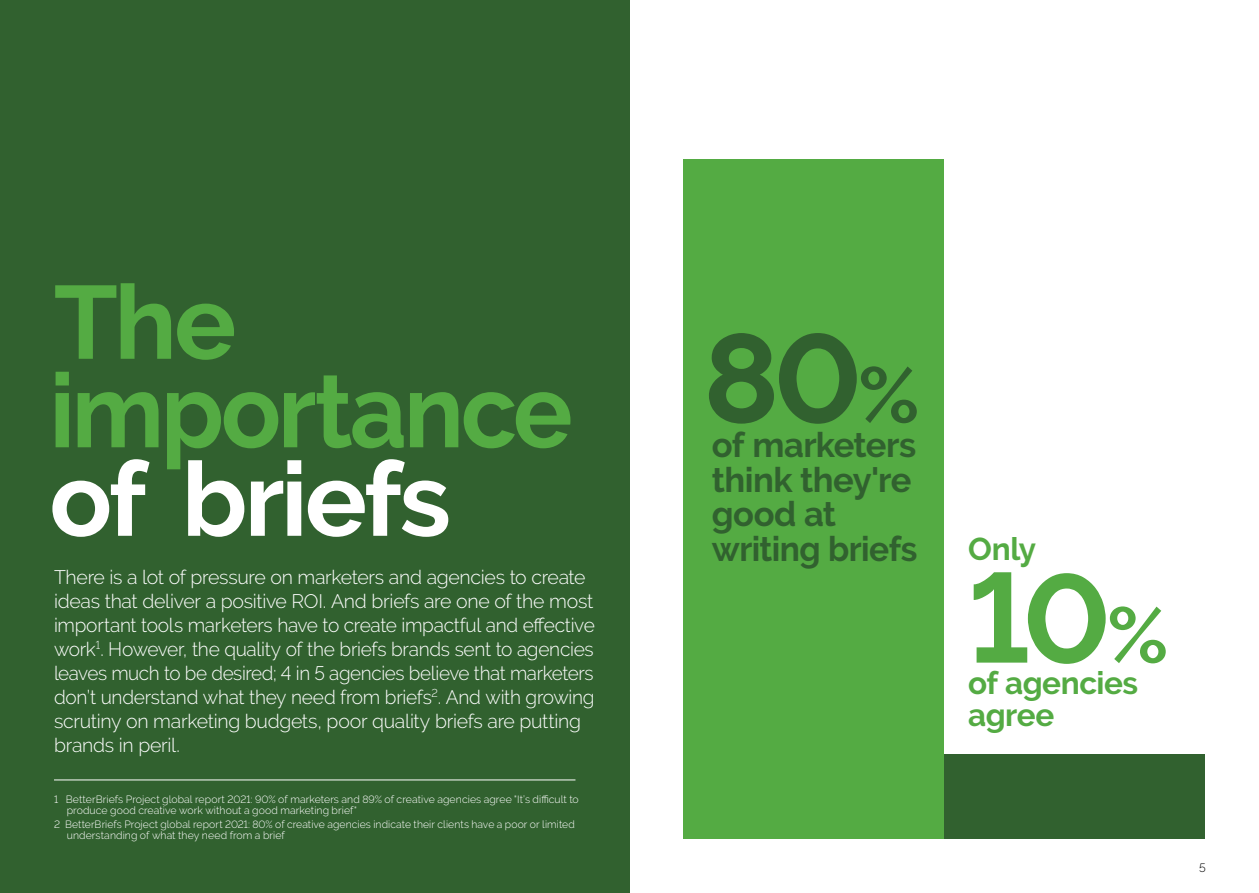
<style>
.page{position:relative;width:1259px;height:893px;background:#fff}
.page>*{position:absolute;margin:0;border:0;box-sizing:border-box;transform-origin:0 0}
.t1{font:700 126px "Raleway";color:#31612f}
.t2{font:700 126px "Raleway";color:#54ab43}
.t3{font:700 103.5px/88.5px "Raleway";letter-spacing:-.03em;color:#54ab43}
.t4{font:700 103.5px "Raleway";letter-spacing:-.03em;color:#fff}
.t5{font:700 34.5px/34.5px "Raleway";letter-spacing:-.015em;color:#31612f}
.t6{font:700 31.5px/31.5px "Raleway";letter-spacing:-.015em;color:#54ab43}
.t7{font:300 19.5px/24px "Raleway";letter-spacing:-.015em;color:#fff}
.t8{font:300 12px "Raleway";color:#000}
.t9{font:300 10.5px/10.5px "Raleway";letter-spacing:.005em;color:#fff}
.s1{font-size:78px}
</style>
<div class="page">
<div style="left:0;top:0;width:629px;height:893px;background:#31612f"></div>
<div style="left:683px;top:160px;width:261px;height:679px;background:#54ab43"></div>
<div style="left:944px;top:754px;width:261px;height:85px;background:#31612f"></div>
<hr style="left:54px;top:780px;width:521px;height:1px;background:#fff">
<h2 class="t3" style="left:50px;top:279px;width:524px">The importance</h2>
<h2 class="t4" style="left:50px;top:440px;width:403px">of briefs</h2>
<p class="t7" style="left:54px;top:565px;width:542px">There is a lot of pressure on marketers and agencies to create ideas that deliver a positive ROI. And briefs are one of the most important tools marketers have to create impactful and effective work<sup>1</sup>. However, the quality of the briefs brands sent to agencies leaves much to be desired; 4 in 5 agencies believe that marketers don’t understand what they need from briefs<sup>2</sup>. And with growing scrutiny on marketing budgets, poor quality briefs are putting brands in peril.</p>
<p class="t9" style="left:67px;top:794px;width:513px;text-indent:-13px">1 BetterBriefs Project global report 2021: 90% of marketers and 89% of creative agencies agree "It’s difficult to produce good creative work without a good marketing brief"</p>
<p class="t9" style="left:67px;top:819px;width:509px;text-indent:-13px">2 BetterBriefs Project global report 2021: 80% of creative agencies indicate their clients have a poor or limited understanding of what they need from a brief</p>
<h1 class="t1" style="left:703px;top:306px;width:218px">80<span class="s1">%</span></h1>
<h3 class="t5" style="left:712px;top:428px;width:207px">of marketers think they're good at writing briefs</h3>
<h3 class="t6" style="left:968px;top:533px;width:69px">Only</h3>
<h1 class="t2" style="left:968px;top:546px;width:202px">10<span class="s1">%</span></h1>
<h3 class="t6" style="left:968px;top:667px;width:171px">of agencies agree</h3>
<p class="t8" style="left:1199px;top:860px;width:8px">5</p>
</div>
